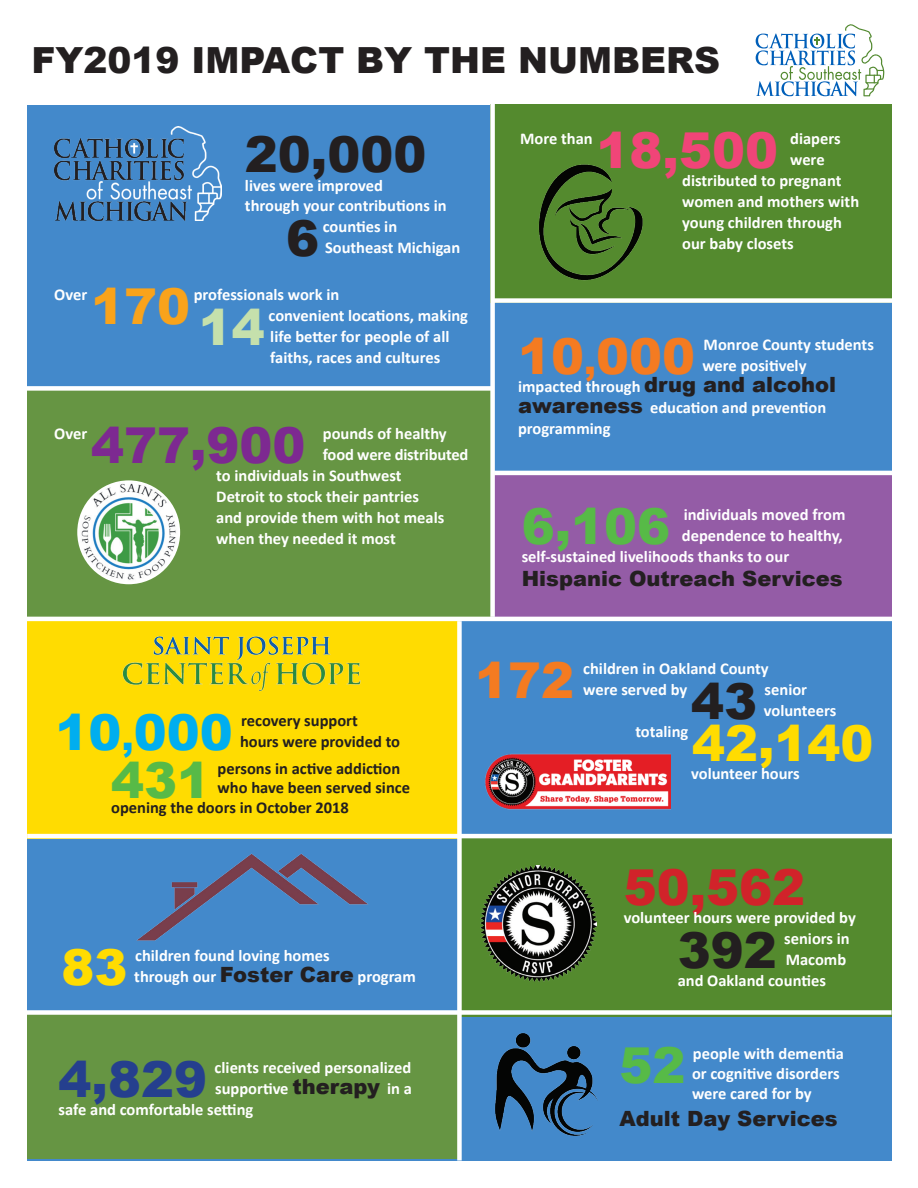
<style>
.page{position:relative;width:918px;height:1188px;background:#fff}
.page>*{position:absolute;margin:0;border:0;box-sizing:border-box;transform-origin:0 0}
.t1{font:900 49.5px "Arial";color:#231f20}
.t2{font:900 49.5px "Arial";color:#57ba47}
.t3{font:900 49.5px "Arial";color:#f47b21}
.t4{font:900 49.5px "Arial";color:#ffdc01}
.t5{font:900 49.5px "Arial";color:#7d2991}
.t6{font:900 49.5px "Arial";color:#d1232a}
.t7{font:900 49.5px "Arial";color:#f04578}
.t8{font:900 49.5px "Arial";color:#00aeef}
.t9{font:900 49.5px "Arial";color:#253f8e}
.t10{font:900 49.5px "Arial";color:#f9a31b}
.t11{font:900 49.5px "Arial";color:#c5e0ac}
.t12{font:900 36px "Arial";color:#231f20}
.t13{font:900 21px "Arial";color:#231f20}
.t14{font:700 16.5px/21px "Calibri";color:#fff}
.t15{font:700 16.5px/21px "Calibri";color:#231f20}
.s1{font-size:36px}
.s2{font-family:"Arial";font-weight:900;font-size:21px;color:#231f20}
</style>
<div class="page">
<div style="left:27px;top:105px;width:865px;height:1056px;background:#4389cb"></div>
<div style="left:27px;top:1011px;width:432px;height:148px;background:#669543"></div>
<div style="left:27px;top:618px;width:433px;height:220px;background:#ffdc01"></div>
<div style="left:458px;top:836px;width:434px;height:180px;background:#548a2e"></div>
<div style="left:27px;top:388px;width:466px;height:230px;background:#669543"></div>
<div style="left:490px;top:104px;width:402px;height:199px;background:#548a2e"></div>
<img style="left:54px;top:126px;width:168px;height:94px">
<img style="left:481px;top:865px;width:116px;height:116px">
<img style="left:539px;top:164px;width:104px;height:117px">
<img style="left:77px;top:480px;width:103px;height:104px">
<img style="left:136px;top:853px;width:232px;height:88px">
<img style="left:495px;top:1033px;width:103px;height:103px">
<svg style="left:756px;top:24px;width:128px;height:72px"></svg>
<div style="left:457px;top:621px;width:5px;height:540px;background:#fff"></div>
<hr style="left:27px;top:834px;width:865px;height:4px;background:#fff">
<div style="left:27px;top:1010px;width:865px;height:5px;background:#fff"></div>
<div style="left:27px;top:386px;width:466px;height:5px;background:#fff"></div>
<div style="left:491px;top:298px;width:402px;height:5px;background:#fff"></div>
<img style="left:122px;top:636px;width:239px;height:56px">
<div style="left:495px;top:475px;width:397px;height:144px;background:#945ca6"></div>
<hr style="left:494px;top:471px;width:402px;height:4px;background:#fff">
<hr style="left:23px;top:617px;width:873px;height:4px;background:#fff">
<img style="left:485px;top:754px;width:185px;height:56px">
<div style="left:490px;top:102px;width:5px;height:515px;background:#fff"></div>
<h2 class="t12" style="left:32px;top:34px;width:690px">FY2019 IMPACT BY THE NUMBERS</h2>
<h1 class="t1" style="left:245px;top:118px;width:183px">20,000</h1>
<p class="t14" style="left:245px;top:175px;width:203px;line-height:19.8px">lives were improved<br>through your contributions in</p>
<h1 class="t1" style="left:286px;top:203px;width:35px">6</h1>
<p class="t14" style="left:323px;top:215px;width:139px">counties in<br>Southeast Michigan</p>
<p class="t14" style="left:54px;top:283px;width:34px">Over</p>
<h1 class="t10" style="left:91px;top:270px;width:101px">170</h1>
<p class="t14" style="left:194px;top:283px;width:147px">professionals work in</p>
<h1 class="t11" style="left:199px;top:291px;width:68px">14</h1>
<p class="t14" style="left:269px;top:304px;width:201px">convenient locations, making life better for people of all faiths, races and cultures</p>
<p class="t14" style="left:54px;top:422px;width:34px">Over</p>
<h1 class="t5" style="left:91px;top:409px;width:216px">477,900</h1>
<p class="t14" style="left:323px;top:422px;width:125px">pounds of healthy</p>
<p class="t14" style="left:323px;top:443px;width:147px">food were distributed</p>
<p class="t14" style="left:216px;top:464px;width:187px">to individuals in Southwest</p>
<p class="t14" style="left:216px;top:485px;width:204px">Detroit to stock their pantries</p>
<p class="t14" style="left:216px;top:506px;width:230px">and provide them with hot meals</p>
<p class="t14" style="left:216px;top:527px;width:181px">when they needed it most</p>
<p class="t14" style="left:520px;top:127px;width:74px">More than</p>
<h1 class="t7" style="left:597px;top:114px;width:183px">18,500</h1>
<p class="t14" style="left:790px;top:127px;width:52px">diapers</p>
<p class="t14" style="left:790px;top:148px;width:36px">were</p>
<p class="t14" style="left:682px;top:169px;width:161px">distributed to pregnant</p>
<p class="t14" style="left:682px;top:190px;width:179px">women and mothers with</p>
<p class="t14" style="left:682px;top:211px;width:161px">young children through</p>
<p class="t14" style="left:682px;top:232px;width:113px">our baby closets</p>
<h1 class="t3" style="left:518px;top:321px;width:179px">10<span class="s1">,</span>000</h1>
<p class="t14" style="left:704px;top:334px;width:172px">Monroe County students</p>
<p class="t14" style="left:702px;top:355px;width:106px">were positively</p>
<p class="t14" style="left:518px;top:376px;width:320px">impacted through <span class="s2">drug and alcohol</span></p>
<p class="t14" style="left:518px;top:397px;width:310px"><span class="s2">awareness</span> education and prevention</p>
<p class="t14" style="left:518px;top:418px;width:94px">programming</p>
<h1 class="t2" style="left:522px;top:491px;width:150px">6,106</h1>
<p class="t14" style="left:684px;top:503px;width:163px">individuals moved from</p>
<p class="t14" style="left:682px;top:524px;width:163px">dependence to healthy,</p>
<p class="t14" style="left:522px;top:545px;width:269px">self-sustained livelihoods thanks to our</p>
<p class="t13" style="left:522px;top:563px;width:322px">Hispanic Outreach Services</p>
<h1 class="t8" style="left:56px;top:696px;width:179px">10<span class="s1">,</span>000</h1>
<p class="t15" style="left:240px;top:709px;width:162px">recovery support<br>hours were provided to</p>
<h1 class="t2" style="left:111px;top:744px;width:101px">431</h1>
<p class="t15" style="left:218px;top:757px;width:184px">persons in active addiction</p>
<p class="t15" style="left:218px;top:777px;width:194px">who have been served since</p>
<p class="t15" style="left:111px;top:797px;width:239px">opening the doors in October 2018</p>
<h1 class="t4" style="left:62px;top:931px;width:68px">83</h1>
<p class="t14" style="left:134px;top:944px;width:283px">children found loving homes<br>through our <span class="s2">Foster Care</span> program</p>
<h1 class="t9" style="left:59px;top:1043px;width:150px">4,829</h1>
<p class="t14" style="left:215px;top:1056px;width:198px">clients received personalized</p>
<p class="t14" style="left:215px;top:1077px;width:198px">supportive <span class="s2">therapy</span> in a</p>
<p class="t14" style="left:59px;top:1098px;width:196px">safe and comfortable setting</p>
<h1 class="t3" style="left:475px;top:644px;width:101px">172</h1>
<p class="t14" style="left:583px;top:657px;width:187px">children in Oakland County were served by</p>
<h1 class="t1" style="left:691px;top:665px;width:68px">43</h1>
<p class="t14" style="left:764px;top:678px;width:74px">senior volunteers</p>
<p class="t14" style="left:635px;top:720px;width:54px">totaling</p>
<h1 class="t4" style="left:692px;top:707px;width:183px">42,140</h1>
<p class="t14" style="left:691px;top:762px;width:110px">volunteer hours</p>
<h1 class="t6" style="left:624px;top:852px;width:183px">50,562</h1>
<p class="t14" style="left:624px;top:907px;width:234px">volunteer hours were provided by</p>
<h1 class="t1" style="left:678px;top:915px;width:101px">392</h1>
<p class="t14" style="left:784px;top:928px;width:67px">seniors in<br>Macomb</p>
<p class="t14" style="left:678px;top:970px;width:150px">and Oakland counties</p>
<h1 class="t2" style="left:619px;top:1029px;width:68px">52</h1>
<p class="t14" style="left:692px;top:1043px;width:153px;line-height:19.8px">people with dementia or cognitive disorders were cared for by</p>
<p class="t13" style="left:619px;top:1103px;width:220px">Adult Day Services</p>
</div>
